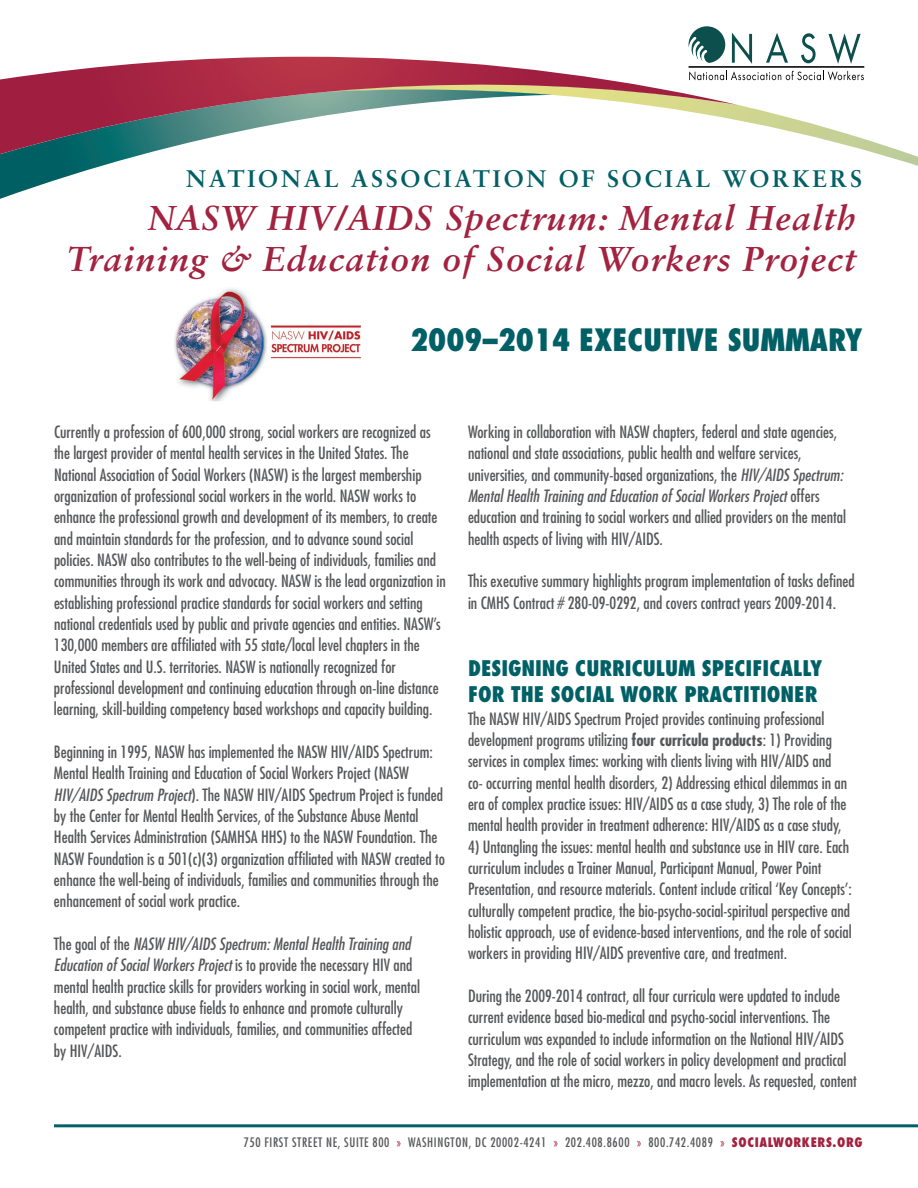
<style>
.page{position:relative;width:918px;height:1188px;background:#fff}
.page>*{position:absolute;margin:0;border:0;box-sizing:border-box;transform-origin:0 0}
.t1{font:italic 700 34.5px/41.4px "Sabon";letter-spacing:.04em;color:#a2223f;text-align:right}
.t2{font:800 condensed 30px "Futura";color:#006066}
.t3{font:700 24px "Sabon";letter-spacing:.115em;color:#006066}
.t4{font:800 condensed 21px/26px "Futura";color:#006066}
.t5{font:condensed 16.5px/21.3px "Futura";color:#57585a}
.t6{font:condensed 12.75px "Futura";letter-spacing:.05em;color:#57585a}
.s1{font-style:italic}
.s2{font-weight:700}
.s3{color:#a2223f}
.s4{font-weight:800;color:#a2223f}
</style>
<div class="page">
<hr style="left:54px;top:1124px;width:864px;height:3px;background:#006066">
<svg style="left:737px;top:104px;width:181px;height:62px"></svg>
<svg style="left:0;top:154px;width:144px;height:45px"></svg>
<svg style="left:0;top:57px;width:737px;height:97px"></svg>
<svg style="left:689px;top:26px;width:36px;height:37px"></svg>
<hr style="left:689px;top:66px;width:175px;height:2px;background:#040503">
<svg style="left:689px;top:71px;width:175px;height:9px"></svg>
<svg style="left:732px;top:33px;width:20px;height:31px"></svg>
<svg style="left:766px;top:33px;width:22px;height:30px"></svg>
<svg style="left:801px;top:33px;width:15px;height:30px"></svg>
<svg style="left:829px;top:33px;width:32px;height:31px"></svg>
<img style="left:174px;top:288px;width:187px;height:114px">
<h3 class="t3" style="left:186px;top:168px;width:677px">NATIONAL ASSOCIATION OF SOCIAL WORKERS</h3>
<h1 class="t1" style="left:67px;top:200px;width:790px">NASW HIV/AIDS Spectrum: Mental Health<br>Training &amp; Education of Social Workers Project</h1>
<h2 class="t2" style="left:410px;top:327px;width:454px">2009–2014 EXECUTIVE SUMMARY</h2>
<p class="t5" style="left:54px;top:422px;width:393px">Currently a profession of 600,000 strong, social workers are recognized as the largest provider of mental health services in the United States. The National Association of Social Workers (NASW) is the largest membership organization of professional social workers in the world. NASW works to enhance the professional growth and development of its members, to create and maintain standards for the profession, and to advance sound social policies. NASW also contributes to the well-being of individuals, families and communities through its work and advocacy. NASW is the lead organization in establishing professional practice standards for social workers and setting national credentials used by public and private agencies and entities. NASW’s 130,000 members are affiliated with 55 state/local level chapters in the United States and U.S. territories. NASW is nationally recognized for professional development and continuing education through on-line distance learning, skill-building competency based workshops and capacity building.</p>
<p class="t5" style="left:54px;top:742px;width:393px">Beginning in 1995, NASW has implemented the NASW HIV/AIDS Spectrum:<br>Mental Health Training and Education of Social Workers Project (NASW <span class="s1">HIV/AIDS Spectrum Project</span>). The NASW HIV/AIDS Spectrum Project is funded by the Center for Mental Health Services, of the Substance Abuse Mental Health Services Administration (SAMHSA HHS) to the NASW Foundation. The NASW Foundation is a 501(c)(3) organization affiliated with NASW created to enhance the well-being of individuals, families and communities through the enhancement of social work practice.</p>
<p class="t5" style="left:54px;top:934px;width:368px">The goal of the <span class="s1">NASW HIV/AIDS Spectrum: Mental Health Training and Education of Social Workers Project</span> is to provide the necessary HIV and mental health practice skills for providers working in social work, mental health, and substance abuse fields to enhance and promote culturally competent practice with individuals, families, and communities affected by HIV/AIDS.</p>
<p class="t5" style="left:468px;top:422px;width:380px">Working in collaboration with NASW chapters, federal and state agencies, national and state associations, public health and welfare services, universities, and community-based organizations, the <span class="s1">HIV/AIDS Spectrum:<br>Mental Health Training and Education of Social Workers Project</span> offers education and training to social workers and allied providers on the mental health aspects of living with HIV/AIDS.</p>
<p class="t5" style="left:468px;top:571px;width:388px">This executive summary highlights program implementation of tasks defined in CMHS Contract # 280-09-0292, and covers contract years 2009-2014.</p>
<p class="t4" style="left:468px;top:657px;width:356px">DESIGNING CURRICULUM SPECIFICALLY<br>FOR THE SOCIAL WORK PRACTITIONER</p>
<p class="t5" style="left:468px;top:709px;width:381px">The NASW HIV/AIDS Spectrum Project provides continuing professional development programs utilizing <span class="s2">four curricula products</span>: 1) Providing services in complex times: working with clients living with HIV/AIDS and co- occurring mental health disorders, 2) Addressing ethical dilemmas in an era of complex practice issues: HIV/AIDS as a case study, 3) The role of the mental health provider in treatment adherence: HIV/AIDS as a case study,</p>
<p class="t5" style="left:468px;top:837px;width:385px">4) Untangling the issues: mental health and substance use in HIV care. Each curriculum includes a Trainer Manual, Participant Manual, Power Point Presentation, and resource materials. Content include critical ‘Key Concepts’: culturally competent practice, the bio-psycho-social-spiritual perspective and holistic approach, use of evidence-based interventions, and the role of social workers in providing HIV/AIDS preventive care, and treatment.</p>
<p class="t5" style="left:468px;top:986px;width:390px">During the 2009-2014 contract, all four curricula were updated to include current evidence based bio-medical and psycho-social interventions. The curriculum was expanded to include information on the National HIV/AIDS Strategy, and the role of social workers in policy development and practical implementation at the micro, mezzo, and macro levels. As requested, content</p>
<p class="t6" style="left:244px;top:1137px;width:620px">750 FIRST STREET NE, SUITE 800 <span class="s3">»</span> WASHINGTON, DC 20002-4241 <span class="s3">»</span> 202.408.8600 <span class="s3">»</span> 800.742.4089 <span class="s3">»</span> <span class="s4">SOCIALWORKERS.ORG</span></p>
</div>
